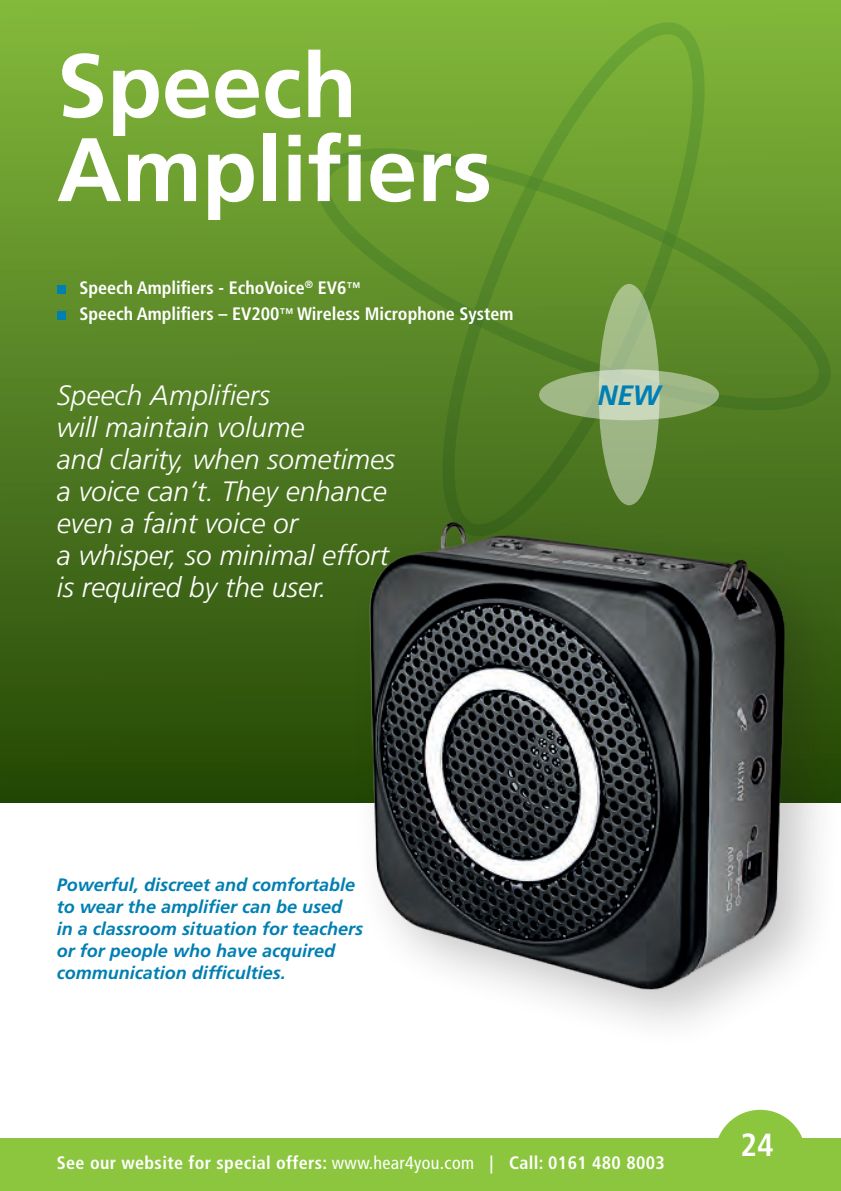
<style>
.page{position:relative;width:841px;height:1191px;background:#fff}
.page>*{position:absolute;margin:0;border:0;box-sizing:border-box;transform-origin:0 0}
.t1{font:700 90px/84px "Frutiger LT Std";color:#fff}
.t2{font:700 condensed 32px "Frutiger LT Std";color:#fff}
.t3{font:italic 300 28px/32px "Frutiger LT Std";color:#fff}
.t4{font:italic 700 28px "Frutiger LT Std";color:#007fb2}
.t5{font:italic 700 18px/22px "Frutiger LT Std";color:#007fb2}
.t6{font:700 condensed 18px/26px "Frutiger LT Std";color:#fff}
.t7{font:700 condensed 18px "Frutiger LT Std";letter-spacing:.02em;color:#fff}
.s1{font-size:14px}
.s2{font-weight:400}
</style>
<div class="page">
<div style="left:0;top:0;width:841px;height:805px;background:linear-gradient(to bottom,#84ba3d,#234607)"></div>
<div style="left:0;top:804px;width:841px;height:387px;background:#fff"></div>
<div style="left:0;top:1138px;width:841px;height:53px;background:#8bc63e"></div>
<svg style="left:718px;top:1110px;width:85px;height:28px"></svg>
<div style="left:347px;top:502px;width:494px;height:550px;background:#231f20;opacity:.25"></div>
<div style="left:325px;top:502px;width:504px;height:541px;background:#231f20;opacity:.65"></div>
<svg style="left:431px;top:0;width:285px;height:560px;background:#638f2e"></svg>
<svg style="left:308px;top:121px;width:531px;height:316px;background:#61902b"></svg>
<div style="left:539px;top:369px;width:180px;height:51px;background:#a0b885;border-radius:50%"></div>
<svg style="left:598px;top:284px;width:61px;height:221px;background:#a9bf93"></svg>
<div style="left:57px;top:285px;width:8px;height:9px;background:#007fb2"></div>
<div style="left:57px;top:311px;width:8px;height:9px;background:#007fb2"></div>
<h1 class="t1" style="left:57px;top:44px;width:437px">Speech<br>Amplifiers</h1>
<p class="t6" style="left:79px;top:274px;width:435px">Speech Amplifiers - EchoVoice<sup>®</sup> EV6<span class="s1">™<br></span>Speech Amplifiers – EV200<span class="s1">™</span> Wireless Microphone System</p>
<p class="t3" style="left:57px;top:380px;width:340px">Speech Amplifiers<br>will maintain volume<br>and clarity, when sometimes a voice can’t. They enhance even a faint voice or<br>a whisper, so minimal effort is required by the user.</p>
<p class="t4" style="left:597px;top:379px;width:65px">NEW</p>
<p class="t5" style="left:57px;top:874px;width:308px">Powerful, discreet and comfortable to wear the amplifier can be used<br>in a classroom situation for teachers or for people who have acquired communication difficulties.</p>
<p class="t7" style="left:57px;top:1152px;width:609px">See our website for special offers: <span class="s2">www.hear4you.com</span> | Call: 0161 480 8003</p>
<p class="t2" style="left:740px;top:1126px;width:35px">24</p>
</div>
